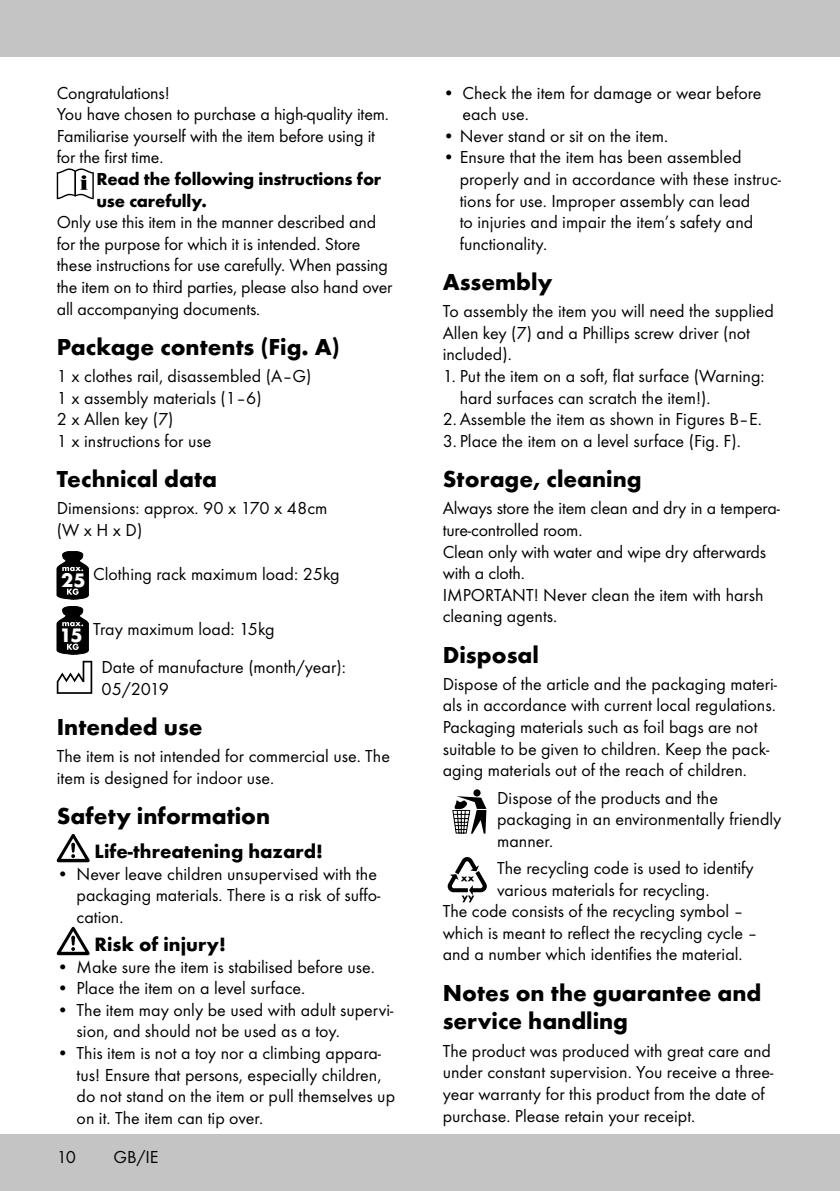
<style>
.page{position:relative;width:840px;height:1191px;background:#fff}
.page>*{position:absolute;margin:0;border:0;box-sizing:border-box;transform-origin:0 0}
.t1{font:700 24px/28.8px "Futura TOT";color:#000}
.t2{font:700 20px "Futura TOT";color:#000}
.t3{font:18px/21.6px "Futura TOT Boo";color:#000}
.t4{font:700 18px/21.6px "Futura TOT";letter-spacing:-.01em;color:#000}
.s1{font-family:"Futura TOT";font-weight:700;font-size:20.2px;color:#fff}
</style>
<div class="page">
<div style="left:0;top:1134px;width:839px;height:57px;background:#c5c4c4"></div>
<div style="left:0;top:0;width:839px;height:57px;background:#c5c4c4"></div>
<div style="left:473px;top:789px;width:7px;height:7px;background:#000;border-radius:50%"></div>
<svg style="left:452px;top:796px;width:34px;height:38px"></svg>
<svg style="left:447px;top:857px;width:39px;height:45px"></svg>
<svg style="left:57px;top:168px;width:37px;height:31px"></svg>
<svg style="left:57px;top:551px;width:32px;height:48px"></svg>
<svg style="left:57px;top:606px;width:32px;height:48px"></svg>
<svg style="left:57px;top:661px;width:35px;height:33px"></svg>
<svg style="left:57px;top:834px;width:33px;height:28px"></svg>
<svg style="left:57px;top:927px;width:33px;height:28px"></svg>
<p class="t3" style="left:57px;top:82px;width:333px">Congratulations!<br>You have chosen to purchase a high-quality item.<br>Familiarise yourself with the item before using it for the first time.</p>
<p class="t4" style="left:96px;top:168px;width:286px">Read the following instructions for use carefully.</p>
<p class="t3" style="left:57px;top:211px;width:337px">Only use this item in the manner described and for the purpose for which it is intended. Store these instructions for use carefully. When passing the item on to third parties, please also hand over all accompanying documents.</p>
<h1 class="t1" style="left:57px;top:332px;width:284px">Package contents (Fig. A)</h1>
<p class="t3" style="left:57px;top:365px;width:256px">1 x clothes rail, disassembled (A–G)<br>1 x assembly materials (1–6)<br>2 x Allen key (7)<br>1 x instructions for use</p>
<h1 class="t1" style="left:57px;top:464px;width:162px">Technical data</h1>
<p class="t3" style="left:57px;top:497px;width:272px">Dimensions: approx. 90 x 170 x 48cm (WxHxD)</p>
<p class="t3" style="left:61px;top:563px;width:280px"><span class="s1">25</span> Clothing rack maximum load: 25kg</p>
<p class="t3" style="left:101px;top:609px;width:245px;line-height:38.6px;text-indent:-42px"><span class="s1">15</span> Tray maximum load: 15kg<br>Date of manufacture (month/year):</p>
<p class="t3" style="left:101px;top:678px;width:69px">05/2019</p>
<h1 class="t1" style="left:57px;top:712px;width:147px">Intended use</h1>
<p class="t3" style="left:57px;top:745px;width:334px">The item is not intended for commercial use. The item is designed for indoor use.</p>
<h1 class="t1" style="left:57px;top:801px;width:215px">Safety information</h1>
<p class="t2" style="left:95px;top:839px;width:230px">Life-threatening hazard!</p>
<p class="t3" style="left:77px;top:862px;width:305px;text-indent:-20px">• Never leave children unsupervised with the packaging materials. There is a risk of suffo&shy;cation.</p>
<p class="t2" style="left:95px;top:932px;width:133px">Risk of injury!</p>
<p class="t3" style="left:57px;top:955px;width:319px">• Make sure the item is stabilised before use.</p>
<p class="t3" style="left:57px;top:977px;width:250px">• Place the item on a level surface.</p>
<p class="t3" style="left:77px;top:998px;width:318px;text-indent:-20px">• The item may only be used with adult supervi&shy;sion, and should not be used as a toy.</p>
<p class="t3" style="left:77px;top:1042px;width:320px;text-indent:-20px">• This item is not a toy nor a climbing appara&shy;tus! Ensure that persons, especially children, do not stand on the item or pull themselves up on it. The item can tip over.</p>
<p class="t3" style="left:113px;top:1146px;width:47px">GB/IE</p>
<p class="t3" style="left:57px;top:1146px;width:21px">10</p>
<p class="t3" style="left:462px;top:82px;width:300px;text-indent:-20px">• Check the item for damage or wear before each use.</p>
<p class="t3" style="left:442px;top:125px;width:227px">• Never stand or sit on the item.</p>
<p class="t3" style="left:459px;top:146px;width:323px;text-indent:-17px">• Ensure that the item has been assembled properly and in accordance with these instruc&shy;tions for use. Improper assembly can lead<br>to injuries and impair the item’s safety and functionality.</p>
<h1 class="t1" style="left:442px;top:267px;width:111px">Assembly</h1>
<p class="t3" style="left:442px;top:300px;width:332px">To assembly the item you will need the supplied<br>Allen key (7) and a Phillips screw driver (not included).</p>
<p class="t3" style="left:459px;top:365px;width:306px;text-indent:-17px">1. Put the item on a soft, flat surface (Warning: hard surfaces can scratch the item!).</p>
<p class="t3" style="left:442px;top:408px;width:320px">2. Assemble the item as shown in Figures B–E.</p>
<p class="t3" style="left:442px;top:430px;width:299px">3. Place the item on a level surface (Fig. F).</p>
<h1 class="t1" style="left:442px;top:464px;width:200px">Storage, cleaning</h1>
<p class="t3" style="left:442px;top:497px;width:338px">Always store the item clean and dry in a tempera&shy;ture-controlled room.<br>Clean only with water and wipe dry afterwards with a cloth.<br>IMPORTANT! Never clean the item with harsh cleaning agents.</p>
<h1 class="t1" style="left:442px;top:639px;width:98px">Disposal</h1>
<p class="t3" style="left:442px;top:673px;width:336px">Dispose of the article and the packaging materi&shy;als in accordance with current local regulations.<br>Packaging materials such as foil bags are not suitable to be given to children. Keep the pack&shy;aging materials out of the reach of children.</p>
<p class="t3" style="left:497px;top:786px;width:285px">Dispose of the products and the packaging in an environmentally friendly manner.</p>
<p class="t3" style="left:497px;top:857px;width:258px">The recycling code is used to identify</p>
<p class="t3" style="left:497px;top:878px;width:214px">various materials for recycling.</p>
<p class="t3" style="left:442px;top:900px;width:302px">The code consists of the recycling symbol –</p>
<p class="t3" style="left:442px;top:922px;width:316px">which is meant to reflect the recycling cycle –</p>
<p class="t3" style="left:442px;top:943px;width:301px">and a number which identifies the material.</p>
<h1 class="t1" style="left:442px;top:977px;width:320px">Notes on the guarantee and service handling</h1>
<p class="t3" style="left:442px;top:1039px;width:332px">The product was produced with great care and under constant supervision. You receive a three&shy;year warranty for this product from the date of purchase. Please retain your receipt.</p>
</div>
